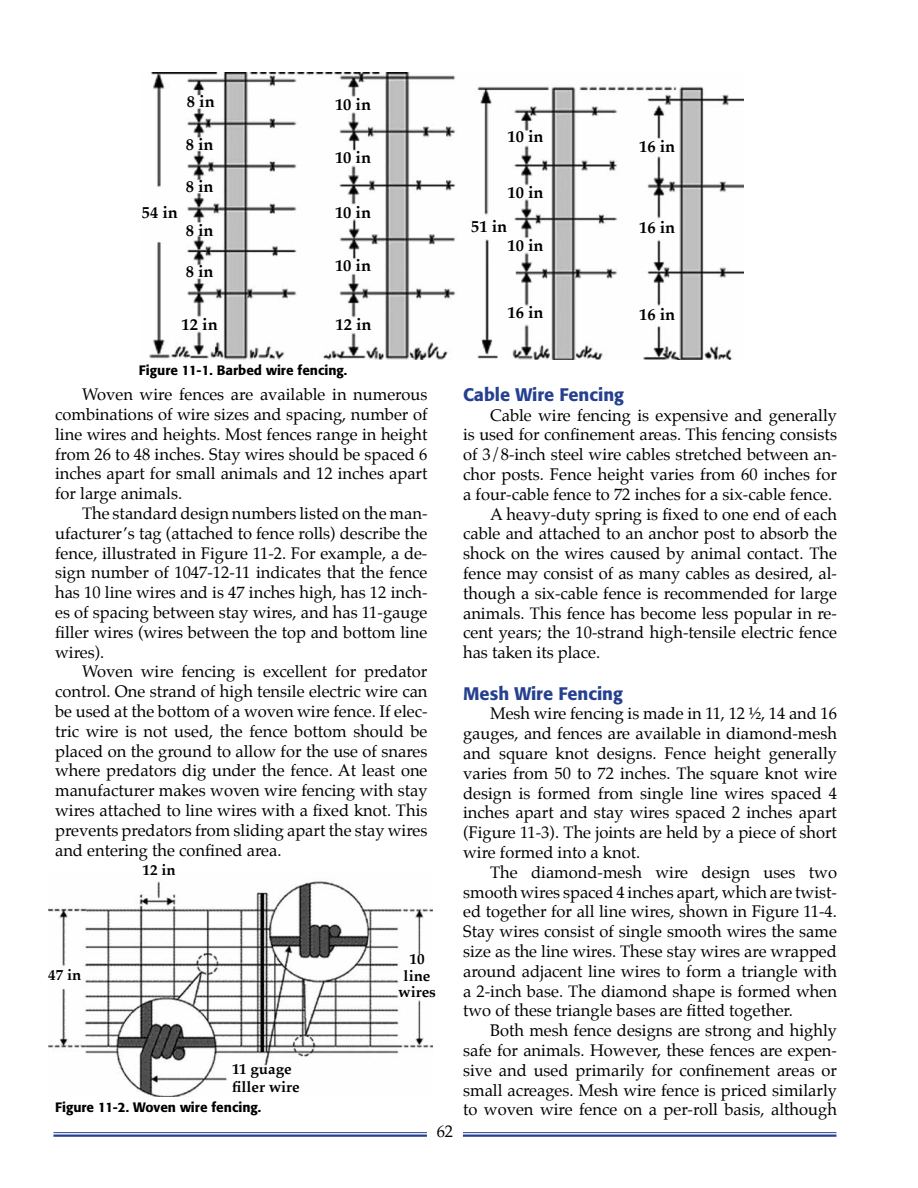
<style>
.page{position:relative;width:918px;height:1188px;background:#fff}
.page>*{position:absolute;margin:0;border:0;box-sizing:border-box;transform-origin:0 0}
.t1{font:500 18px "Formata";color:#25408f}
.t2{font:16.5px/19.8px "Palatino";color:#000;text-align:justify}
.t3{font:700 16.5px "Palatino";color:#000}
.t4{font:700 15.15px/16.5px "Palatino";color:#000}
.t5{font:500 13.5px "Formata";color:#000}
</style>
<div class="page">
<img style="left:49px;top:881px;width:383px;height:215px">
<img style="left:149px;top:72px;width:594px;height:288px">
<hr style="left:463px;top:1132px;width:373px;height:1px;background:#25408f">
<hr style="left:463px;top:1135px;width:373px;height:2px;background:#25408f">
<hr style="left:53px;top:1132px;width:374px;height:1px;background:#25408f">
<hr style="left:53px;top:1135px;width:374px;height:2px;background:#25408f">
<p class="t3" style="left:142px;top:202px;width:38px">54 in</p>
<p class="t3" style="left:187px;top:91px;width:29px">8 in</p>
<p class="t3" style="left:186px;top:134px;width:29px">8 in</p>
<p class="t3" style="left:186px;top:176px;width:29px">8 in</p>
<p class="t3" style="left:186px;top:220px;width:29px">8 in</p>
<p class="t3" style="left:186px;top:261px;width:29px">8 in</p>
<p class="t3" style="left:335px;top:95px;width:38px">10 in</p>
<p class="t3" style="left:335px;top:147px;width:38px">10 in</p>
<p class="t3" style="left:335px;top:202px;width:38px">10 in</p>
<p class="t3" style="left:335px;top:256px;width:38px">10 in</p>
<p class="t3" style="left:182px;top:314px;width:38px">12 in</p>
<p class="t3" style="left:336px;top:314px;width:38px">12 in</p>
<p class="t3" style="left:508px;top:126px;width:38px">10 in</p>
<p class="t3" style="left:508px;top:182px;width:38px">10 in</p>
<p class="t3" style="left:471px;top:217px;width:38px">51 in</p>
<p class="t3" style="left:508px;top:235px;width:38px">10 in</p>
<p class="t3" style="left:639px;top:136px;width:38px">16 in</p>
<p class="t3" style="left:639px;top:217px;width:38px">16 in</p>
<p class="t3" style="left:508px;top:302px;width:38px">16 in</p>
<p class="t3" style="left:639px;top:304px;width:38px">16 in</p>
<p class="t5" style="left:139px;top:362px;width:210px">Figure 11-1. Barbed wire fencing.</p>
<p class="t2" style="left:55px;top:386px;width:374px;text-indent:27px">Woven wire fences are available in numerous combinations of wire sizes and spacing, number of line wires and heights. Most fences range in height from 26 to 48 inches. Stay wires should be spaced 6 inches apart for small animals and 12 inches apart for large animals.</p>
<p class="t2" style="left:55px;top:505px;width:374px;text-indent:27px">The standard design numbers listed on the man&shy;ufacturer’s tag (attached to fence rolls) describe the fence, illustrated in Figure 11-2. For example, a de&shy;sign number of 1047-12-11 indicates that the fence has 10 line wires and is 47 inches high, has 12 inch&shy;es of spacing between stay wires, and has 11-gauge filler wires (wires between the top and bottom line wires).</p>
<p class="t2" style="left:55px;top:663px;width:374px;text-indent:27px">Woven wire fencing is excellent for predator control. One strand of high tensile electric wire can be used at the bottom of a woven wire fence. If elec&shy;tric wire is not used, the fence bottom should be placed on the ground to allow for the use of snares where predators dig under the fence. At least one manufacturer makes woven wire fencing with stay wires attached to line wires with a fixed knot. This prevents predators from sliding apart the stay wires and entering the confined area.</p>
<p class="t4" style="left:48px;top:968px;width:35px">47 in</p>
<p class="t4" style="left:142px;top:863px;width:35px">12 in</p>
<p class="t4" style="left:232px;top:1061px;width:69px;line-height:18.1px">11 guage filler wire</p>
<p class="t5" style="left:55px;top:1099px;width:208px">Figure 11-2. Woven wire fencing.</p>
<p class="t4" style="left:398px;top:952px;width:39px;text-align:center">10 line wires</p>
<p class="t2" style="left:437px;top:1123px;width:18px">62</p>
<p class="t1" style="left:463px;top:383px;width:162px">Cable Wire Fencing</p>
<p class="t2" style="left:490px;top:407px;width:348px">Cable wire fencing is expensive and generally</p>
<p class="t2" style="left:463px;top:426px;width:375px">is used for confinement areas. This fencing consists</p>
<p class="t2" style="left:463px;top:446px;width:375px">of 3/8-inch steel wire cables stretched between an-</p>
<p class="t2" style="left:463px;top:466px;width:375px">chor posts. Fence height varies from 60 inches for</p>
<p class="t2" style="left:463px;top:486px;width:371px">a four-cable fence to 72 inches for a six-cable fence.</p>
<p class="t2" style="left:490px;top:506px;width:348px">A heavy-duty spring is fixed to one end of each</p>
<p class="t2" style="left:463px;top:525px;width:375px">cable and attached to an anchor post to absorb the</p>
<p class="t2" style="left:463px;top:545px;width:375px">shock on the wires caused by animal contact. The</p>
<p class="t2" style="left:463px;top:565px;width:375px">fence may consist of as many cables as desired, al-</p>
<p class="t2" style="left:463px;top:585px;width:375px">though a six-cable fence is recommended for large</p>
<p class="t2" style="left:463px;top:605px;width:375px">animals. This fence has become less popular in re-</p>
<p class="t2" style="left:463px;top:624px;width:375px">cent years; the 10-strand high-tensile electric fence</p>
<p class="t2" style="left:463px;top:644px;width:139px">has taken its place.</p>
<p class="t1" style="left:463px;top:682px;width:161px">Mesh Wire Fencing</p>
<p class="t2" style="left:463px;top:705px;width:375px;text-indent:27px">Mesh wire fencing is made in 11, 12 ½, 14 and 16 gauges, and fences are available in diamond-mesh and square knot designs. Fence height generally varies from 50 to 72 inches. The square knot wire design is formed from single line wires spaced 4 inches apart and stay wires spaced 2 inches apart (Figure 11-3). The joints are held by a piece of short wire formed into a knot.</p>
<p class="t2" style="left:463px;top:864px;width:375px;text-indent:27px">The diamond-mesh wire design uses two smooth wires spaced 4 inches apart, which are twist&shy;ed together for all line wires, shown in Figure 11-4.<br>Stay wires consist of single smooth wires the same size as the line wires. These stay wires are wrapped around adjacent line wires to form a triangle with a 2-inch base. The diamond shape is formed when two of these triangle bases are fitted together.</p>
<p class="t2" style="left:463px;top:1022px;width:375px;text-indent:27px">Both mesh fence designs are strong and highly safe for animals. However, these fences are expen&shy;sive and used primarily for confinement areas or small acreages. Mesh wire fence is priced similarly to woven wire fence on a per-roll basis, although</p>
</div>
